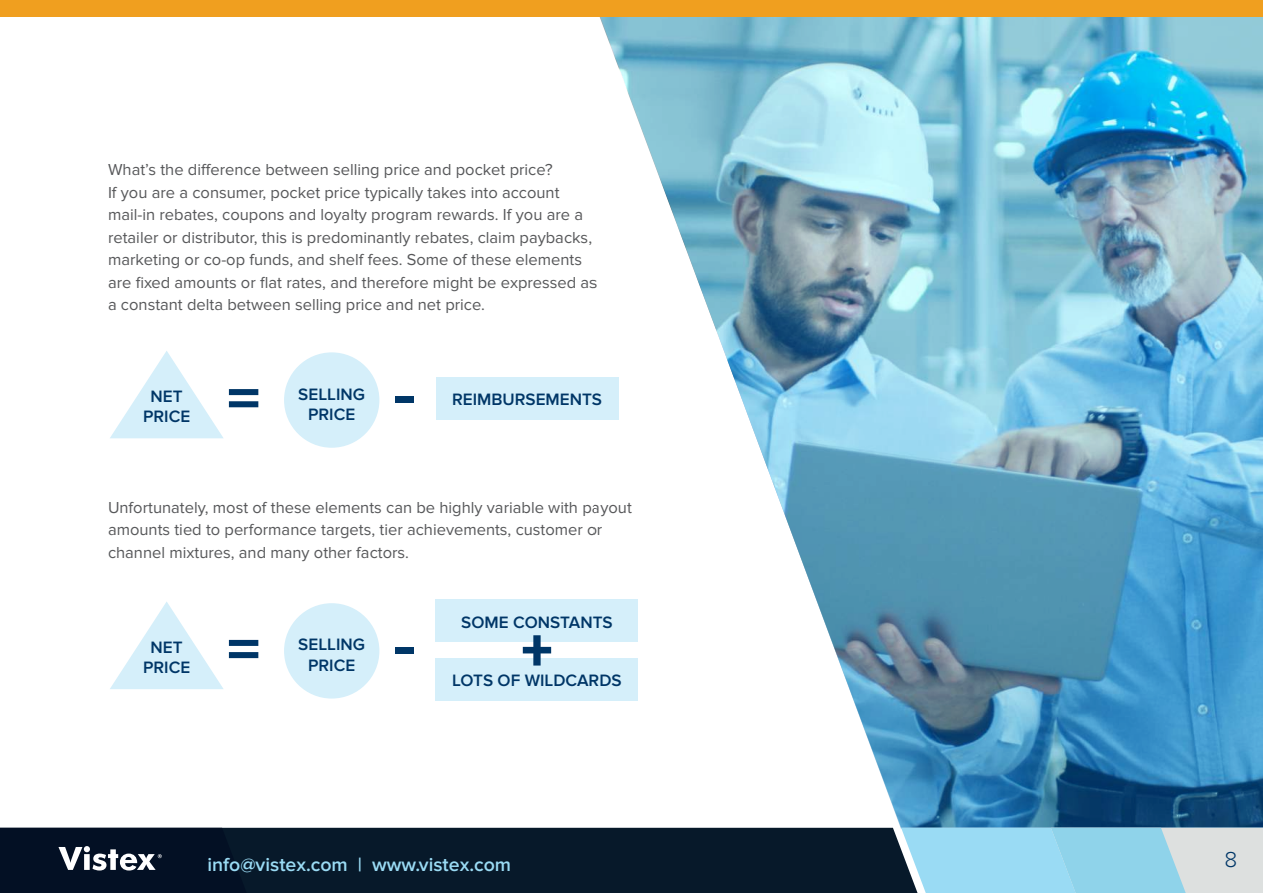
<style>
.page{position:relative;width:1263px;height:893px;background:#fff}
.page>*{position:absolute;margin:0;border:0;box-sizing:border-box;transform-origin:0 0}
.t1{font:600 75.45px "Proxima Nova";color:#003667}
.t2{font:65.55px "Proxima Nova Extrabld";color:#003667}
.t3{font:900 62.7px "Proxima Nova";color:#003667}
.t4{font:300 22.5px "Proxima Nova";color:#003667}
.t5{font:600 19.5px "Proxima Nova";color:#9adbf4}
.t6{font:600 17.1px/20.5px "Proxima Nova";color:#003667;text-align:center}
.t7{font:16.5px/22.5px "Proxima Nova";color:#57585a}
</style>
<div class="page">
<img style="left:594px;top:17px;width:669px;height:811px">
<svg style="left:110px;top:351px;width:113px;height:87px"></svg>
<div style="left:284px;top:352px;width:95px;height:96px;background:#d5effa;border-radius:50%"></div>
<div style="left:436px;top:377px;width:182px;height:43px;background:#d5effa"></div>
<svg style="left:110px;top:602px;width:114px;height:87px"></svg>
<div style="left:284px;top:603px;width:95px;height:96px;background:#d5effa;border-radius:50%"></div>
<div style="left:436px;top:599px;width:202px;height:43px;background:#d5effa"></div>
<div style="left:436px;top:658px;width:202px;height:42px;background:#d5effa"></div>
<div style="left:247px;top:828px;width:654px;height:65px;background:#07192a"></div>
<svg style="left:901px;top:828px;width:362px;height:65px;background:#a6d7e8"></svg>
<svg style="left:0;top:828px;width:247px;height:65px;background:#121f32"></svg>
<div style="left:0;top:0;width:1263px;height:17px;background:#f09f1f"></div>
<p class="t7" style="left:108px;top:159px;width:490px">What’s the difference between selling price and pocket price?<br>If you are a consumer, pocket price typically takes into account mail-in rebates, coupons and loyalty program rewards. If you are a retailer or distributor, this is predominantly rebates, claim paybacks, marketing or co-op funds, and shelf fees. Some of these elements are fixed amounts or flat rates, and therefore might be expressed as a constant delta between selling price and net price.</p>
<p class="t6" style="left:143px;top:386px;width:49px">NET<br>PRICE</p>
<p class="t6" style="left:298px;top:384px;width:68px">SELLING<br>PRICE</p>
<h2 class="t2" style="left:227px;top:349px;width:35px">=</h2>
<p class="t6" style="left:452px;top:390px;width:151px">REIMBURSEMENTS</p>
<h1 class="t1" style="left:393px;top:349px;width:24px">-</h1>
<p class="t7" style="left:108px;top:496px;width:525px">Unfortunately, most of these elements can be highly variable with payout amounts tied to performance targets, tier achievements, customer or channel mixtures, and many other factors.</p>
<p class="t6" style="left:143px;top:637px;width:49px">NET<br>PRICE</p>
<p class="t6" style="left:298px;top:635px;width:68px">SELLING</p>
<h2 class="t2" style="left:227px;top:600px;width:35px">=</h2>
<p class="t6" style="left:308px;top:655px;width:49px">PRICE</p>
<h1 class="t1" style="left:393px;top:600px;width:24px">-</h1>
<p class="t6" style="left:461px;top:612px;width:153px">SOME CONSTANTS</p>
<h3 class="t3" style="left:521px;top:614px;width:33px">+</h3>
<p class="t6" style="left:452px;top:670px;width:171px">LOTS OF WILDCARDS</p>
<p class="t5" style="left:207px;top:853px;width:305px">info@vistex.com | www.vistex.com</p>
<h3 class="t4" style="left:1224px;top:849px;width:14px">8</h3>
</div>
